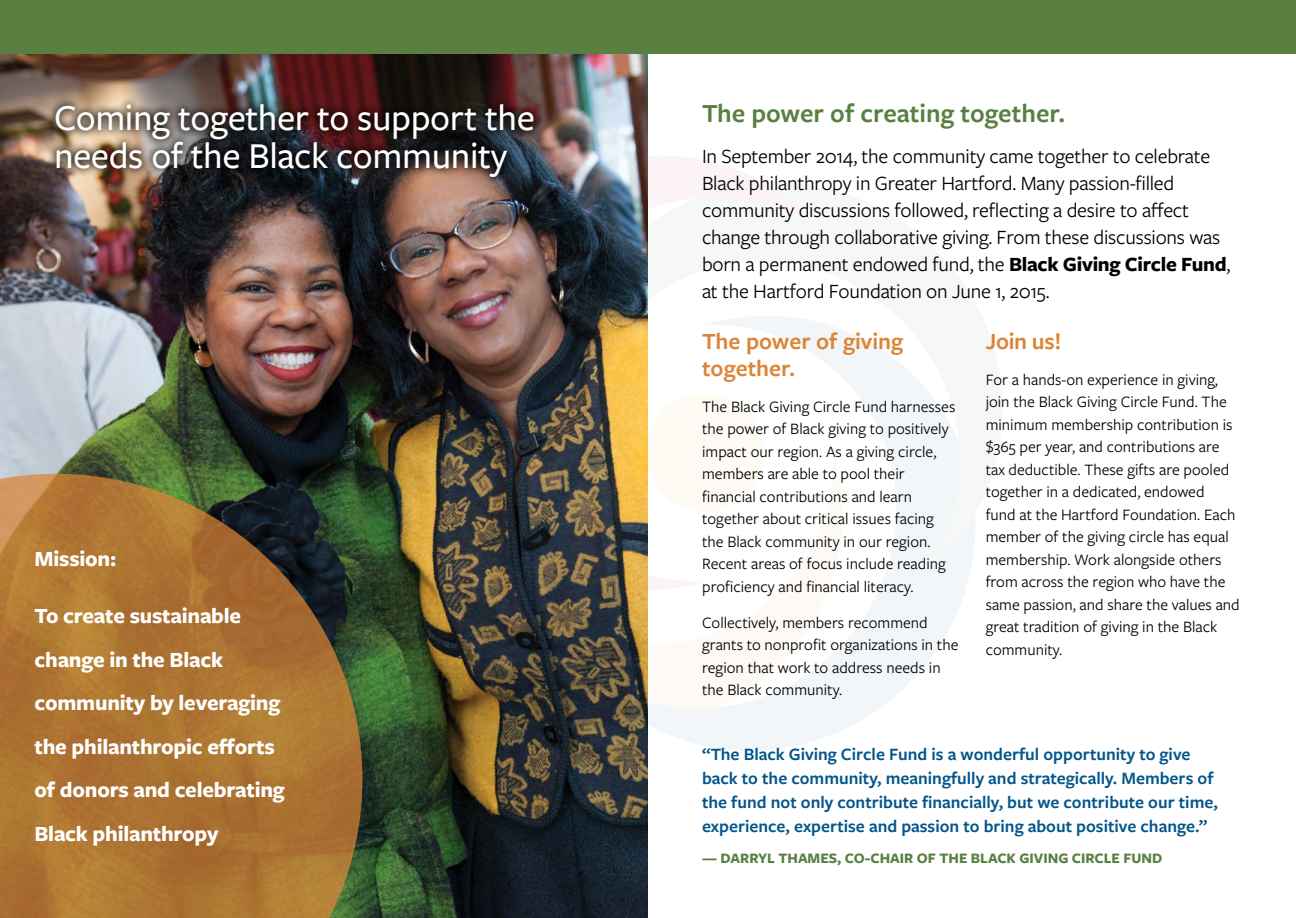
<style>
.page{position:relative;width:1296px;height:918px;background:#fff}
.page>*{position:absolute;margin:0;border:0;box-sizing:border-box;transform-origin:0 0}
.t1{font:500 37.8px/37.8px "Freight Sans Pro";letter-spacing:-.01em;color:#fff}
.t2{font:600 27px "Freight Sans Pro";color:#597f41}
.t3{font:600 24px/27px "Freight Sans Pro";color:#dc8537}
.t4{font:700 22.5px/43.5px "Freight Sans Pro";letter-spacing:-.01em;color:#fff}
.t5{font:21px/27px "Freight Sans Pro";letter-spacing:-.01em;color:#000}
.t6{font:600 18px/24px "Freight Sans Pro";color:#03558b}
.t7{font:16.5px/22.5px "Freight Sans Pro";color:#000}
.t8{font:700 15px "Freight Sans Pro";color:#597f41}
.s1{font-weight:700}
</style>
<div class="page">
<svg style="left:648px;top:574px;width:321px;height:176px"></svg>
<svg style="left:825px;top:324px;width:150px;height:250px;fill:#f6f8f9"></svg>
<svg style="left:648px;top:156px;width:177px;height:447px"></svg>
<img style="left:0;top:54px;width:648px;height:864px">
<svg style="left:0;top:474px;width:362px;height:444px;background:#9c6d32"></svg>
<div style="left:0;top:0;width:1296px;height:54px;background:#597f41"></div>
<div style="left:46px;top:95px;width:496px;height:90px;background:#000;opacity:.98"></div>
<h1 class="t1" style="left:54px;top:97px;width:482px">Coming together to support the needs of the Black community</h1>
<h3 class="t4" style="left:35px;top:536px;width:83px">Mission:</h3>
<h3 class="t4" style="left:35px;top:593px;width:252px">To create sustainable change in the Black community by leveraging the philanthropic efforts of donors and celebrating<br>Black philanthropy</h3>
<h2 class="t2" style="left:702px;top:95px;width:365px">The power of creating together.</h2>
<p class="t5" style="left:702px;top:142px;width:530px">In September 2014, the community came together to celebrate Black philanthropy in Greater Hartford. Many passion-filled community discussions followed, reflecting a desire to affect change through collaborative giving. From these discussions was born a permanent endowed fund, the <span class="s1">Black Giving Circle Fund</span>, at the Hartford Foundation on June 1, 2015.</p>
<h3 class="t3" style="left:702px;top:326px;width:203px">The power of giving together.</h3>
<p class="t7" style="left:702px;top:394px;width:255px">The Black Giving Circle Fund harnesses the power of Black giving to positively impact our region. As a giving circle, members are able to pool their financial contributions and learn together about critical issues facing the Black community in our region.<br>Recent areas of focus include reading proficiency and financial literacy.</p>
<p class="t7" style="left:702px;top:610px;width:258px">Collectively, members recommend grants to nonprofit organizations in the region that work to address needs in the Black community.</p>
<h3 class="t3" style="left:986px;top:326px;width:77px">Join us!</h3>
<p class="t7" style="left:986px;top:367px;width:256px">For a hands-on experience in giving, join the Black Giving Circle Fund. The minimum membership contribution is $365 per year, and contributions are tax deductible. These gifts are pooled together in a dedicated, endowed<br>fund at the Hartford Foundation. Each member of the giving circle has equal membership. Work alongside others from across the region who have the same passion, and share the values and great tradition of giving in the Black community.</p>
<p class="t6" style="left:702px;top:741px;width:517px">“The Black Giving Circle Fund is a wonderful opportunity to give back to the community, meaningfully and strategically. Members of the fund not only contribute financially, but we contribute our time, experience, expertise and passion to bring about positive change.”</p>
<p class="t8" style="left:702px;top:848px;width:462px">— DARRYL THAMES, CO-CHAIR OF THE BLACK GIVING CIRCLE FUND</p>
</div>
